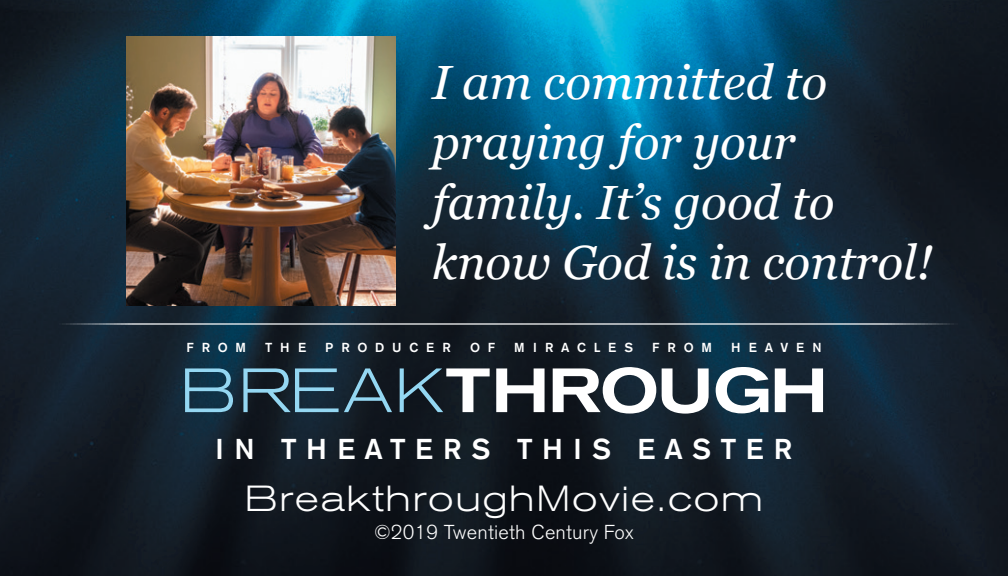
<style>
.page{position:relative;width:1008px;height:576px;background:#fff}
.page>*{position:absolute;margin:0;border:0;box-sizing:border-box;transform-origin:0 0}
.t1{font:500 expanded 62px "Akzidenz Grotesk BE";letter-spacing:-.02em;color:#fff}
.t2{font:italic 48px/60px "Georgia";color:#fff}
.t3{font:300 expanded 36px "Akzidenz Grotesk BE";letter-spacing:.05em;color:#fff}
.t4{font:500 28.4px "Akzidenz Grotesk BE";letter-spacing:.325em;color:#fff}
.t5{font:300 20px "Akzidenz Grotesk BE";letter-spacing:.01em;color:#fff}
.t6{font:500 12.8px "Akzidenz Grotesk BE";letter-spacing:.6em;color:#fff}
.s1{font-weight:300;color:#94d7f2}
</style>
<div class="page">
<img style="left:0;top:0;width:1008px;height:576px">
<hr style="left:36px;top:323px;width:936px;height:2px;background:#fff">
<img style="left:126px;top:36px;width:270px;height:270px">
<p class="t2" style="left:432px;top:51px;width:502px">I am committed to praying for your family. It’s good to know God is in control!</p>
<p class="t6" style="left:186px;top:340px;width:61px">FROM</p>
<p class="t6" style="left:265px;top:340px;width:42px">THE</p>
<p class="t6" style="left:325px;top:340px;width:127px">PRODUCER</p>
<p class="t6" style="left:470px;top:340px;width:27px">O F</p>
<p class="t6" style="left:514px;top:340px;width:121px">MIRACLES</p>
<p class="t6" style="left:652px;top:340px;width:61px">FROM</p>
<p class="t6" style="left:731px;top:340px;width:92px">HEAVEN</p>
<p class="t1" style="left:180px;top:355px;width:650px"><span class="s1">BREAK</span>THROUGH</p>
<p class="t4" style="left:216px;top:431px;width:578px">IN THEATERS THIS EASTER</p>
<p class="t3" style="left:245px;top:478px;width:520px">BreakthroughMovie.com</p>
<p class="t5" style="left:374px;top:521px;width:261px">©2019 Twentieth Century Fox</p>
</div>
